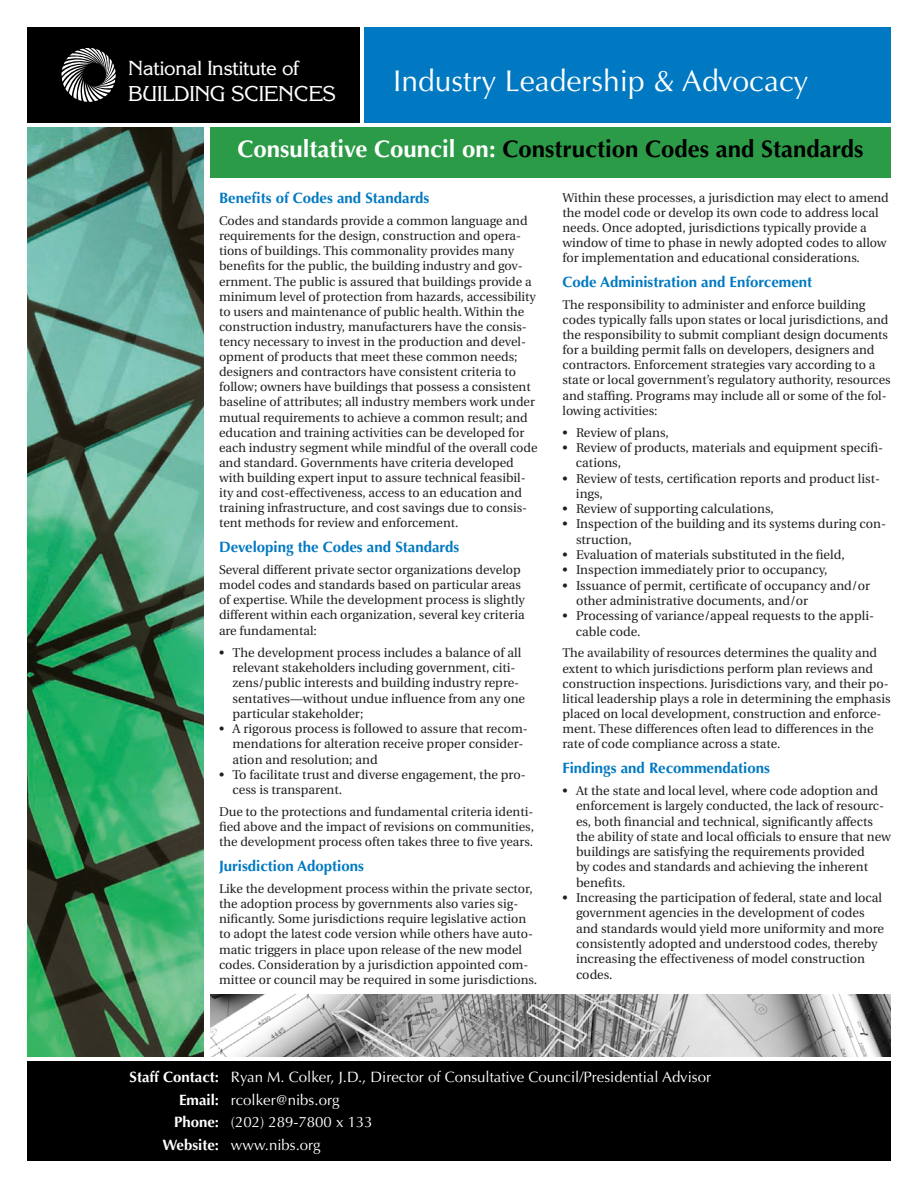
<style>
.page{position:relative;width:918px;height:1188px;background:#fff}
.page>*{position:absolute;margin:0;border:0;box-sizing:border-box;transform-origin:0 0}
.t1{font:30px "Optima";color:#fff}
.ProgramName_Back{font:700 24px "Optima";color:#000}
.t2{font:21px "Korinna";letter-spacing:-.02em;color:#fff}
.t3{font:19.8px "Korinna";letter-spacing:-.02em;color:#fff}
.heading{font:700 15px "Optima";color:#0079c2}
.Staff_Entry{font:15px "Optima";color:#fff}
.Staff_Headings{font:700 15px "Optima";color:#fff}
.hanging_indent{font:12.75px/15.3px "Utopia";color:#231f20}
.t4{font:12.6px/15.1px "Utopia";color:#231f20}
.s1{color:#fff}
</style>
<div class="page">
<div style="left:210px;top:127px;width:681px;height:51px;background:#2c9b47"></div>
<div style="left:27px;top:27px;width:333px;height:96px;background:#000"></div>
<div style="left:27px;top:1062px;width:864px;height:99px;background:#000"></div>
<div style="left:364px;top:27px;width:527px;height:96px;background:#0079c2"></div>
<svg style="left:61px;top:48px;width:55px;height:54px"></svg>
<img style="left:27px;top:127px;width:177px;height:929px">
<img style="left:210px;top:994px;width:681px;height:62px">
<p class="t3" style="left:128px;top:56px;width:173px">National Institute of</p>
<p class="t2" style="left:128px;top:81px;width:209px">BUILDING SCIENCES</p>
<p class="t1" style="left:393px;top:63px;width:417px">Industry Leadership &amp; Advocacy</p>
<p class="ProgramName_Back" style="left:238px;top:134px;width:627px"><span class="s1">Consultative Council on:</span> Construction Codes and Standards</p>
<p class="heading" style="left:219px;top:189px;width:212px">Benefits of Codes and Standards</p>
<p class="t4" style="left:219px;top:213px;width:320px">Codes and standards provide a common language and requirements for the design, construction and opera&shy;tions of buildings. This commonality provides many benefits for the public, the building industry and gov&shy;ernment. The public is assured that buildings provide a minimum level of protection from hazards, accessibility to users and maintenance of public health. Within the construction industry, manufacturers have the consis&shy;tency necessary to invest in the production and devel&shy;opment of products that meet these common needs; designers and contractors have consistent criteria to follow; owners have buildings that possess a consistent baseline of attributes; all industry members work under mutual requirements to achieve a common result; and education and training activities can be developed for each industry segment while mindful of the overall code and standard. Governments have criteria developed with building expert input to assure technical feasibil&shy;ity and cost-effectiveness, access to an education and training infrastructure, and cost savings due to consis&shy;tent methods for review and enforcement.</p>
<p class="heading" style="left:219px;top:538px;width:242px">Developing the Codes and Standards</p>
<p class="t4" style="left:219px;top:562px;width:307px">Several different private sector organizations develop model codes and standards based on particular areas of expertise. While the development process is slightly different within each organization, several key criteria are fundamental:</p>
<p class="hanging_indent" style="left:233px;top:645px;width:294px;text-indent:-14px">• The development process includes a balance of all relevant stakeholders including government, citi&shy;zens/public interests and building industry repre&shy;sentatives—without undue influence from any one particular stakeholder;</p>
<p class="hanging_indent" style="left:233px;top:721px;width:297px;text-indent:-13px">• A rigorous process is followed to assure that recom&shy;mendations for alteration receive proper consider&shy;ation and resolution; and</p>
<p class="hanging_indent" style="left:233px;top:767px;width:295px;text-indent:-13px">• To facilitate trust and diverse engagement, the pro&shy;cess is transparent.</p>
<p class="t4" style="left:219px;top:805px;width:316px;text-align:justify">Due to the protections and fundamental criteria identi&shy;fied above and the impact of revisions on communities, the development process often takes three to five years.</p>
<p class="heading" style="left:219px;top:857px;width:146px">Jurisdiction Adoptions</p>
<p class="t4" style="left:219px;top:881px;width:320px">Like the development process within the private sector, the adoption process by governments also varies sig&shy;nificantly. Some jurisdictions require legislative action to adopt the latest code version while others have auto&shy;matic triggers in place upon release of the new model codes. Consideration by a jurisdiction appointed com&shy;mittee or council may be required in some jurisdictions.</p>
<p class="t4" style="left:563px;top:190px;width:328px">Within these processes, a jurisdiction may elect to amend the model code or develop its own code to address local needs. Once adopted, jurisdictions typically provide a window of time to phase in newly adopted codes to allow for implementation and educational considerations.</p>
<p class="heading" style="left:562px;top:273px;width:251px">Code Administration and Enforcement</p>
<p class="t4" style="left:562px;top:297px;width:330px">The responsibility to administer and enforce building codes typically falls upon states or local jurisdictions, and the responsibility to submit compliant design documents for a building permit falls on developers, designers and contractors. Enforcement strategies vary according to a state or local government’s regulatory authority, resources and staffing. Programs may include all or some of the fol&shy;lowing activities:</p>
<p class="hanging_indent" style="left:562px;top:425px;width:108px">• Review of plans,</p>
<p class="hanging_indent" style="left:576px;top:440px;width:309px;text-indent:-13px">• Review of products, materials and equipment specifi&shy;cations,</p>
<p class="hanging_indent" style="left:576px;top:471px;width:306px;text-indent:-13px">• Review of tests, certification reports and product list&shy;ings,</p>
<p class="hanging_indent" style="left:562px;top:501px;width:213px">• Review of supporting calculations,</p>
<p class="hanging_indent" style="left:576px;top:517px;width:312px;text-indent:-14px">• Inspection of the building and its systems during con&shy;struction,</p>
<p class="hanging_indent" style="left:562px;top:547px;width:284px">• Evaluation of materials substituted in the field,</p>
<p class="hanging_indent" style="left:562px;top:563px;width:267px">• Inspection immediately prior to occupancy,</p>
<p class="hanging_indent" style="left:576px;top:578px;width:296px;text-indent:-14px">• Issuance of permit, certificate of occupancy and/or other administrative documents, and/or</p>
<p class="hanging_indent" style="left:576px;top:609px;width:300px;text-indent:-13px">• Processing of variance/appeal requests to the appli&shy;cable code.</p>
<p class="t4" style="left:562px;top:646px;width:330px">The availability of resources determines the quality and extent to which jurisdictions perform plan reviews and construction inspections. Jurisdictions vary, and their po&shy;litical leadership plays a role in determining the emphasis placed on local development, construction and enforce&shy;ment. These differences often lead to differences in the rate of code compliance across a state.</p>
<p class="heading" style="left:562px;top:759px;width:209px">Findings and Recommendations</p>
<p class="hanging_indent" style="left:576px;top:783px;width:317px;text-indent:-14px">• At the state and local level, where code adoption and enforcement is largely conducted, the lack of resourc&shy;es, both financial and technical, significantly affects the ability of state and local officials to ensure that new buildings are satisfying the requirements provided<br>by codes and standards and achieving the inherent benefits.</p>
<p class="hanging_indent" style="left:576px;top:890px;width:309px;text-indent:-14px">• Increasing the participation of federal, state and local government agencies in the development of codes and standards would yield more uniformity and more consistently adopted and understood codes, thereby increasing the effectiveness of model construction codes.</p>
<p class="Staff_Headings" style="left:130px;top:1069px;width:91px">Staff Contact:</p>
<p class="Staff_Headings" style="left:179px;top:1091px;width:42px">Email:</p>
<p class="Staff_Headings" style="left:174px;top:1114px;width:47px">Phone:</p>
<p class="Staff_Headings" style="left:162px;top:1136px;width:58px">Website:</p>
<p class="Staff_Entry" style="left:231px;top:1069px;width:482px">Ryan M. Colker, J.D., Director of Consultative Council/Presidential Advisor</p>
<p class="Staff_Entry" style="left:231px;top:1091px;width:110px">rcolker@nibs.org</p>
<p class="Staff_Entry" style="left:231px;top:1114px;width:143px">(202) 289-7800 x 133</p>
<p class="Staff_Entry" style="left:231px;top:1136px;width:91px">www.nibs.org</p>
</div>
